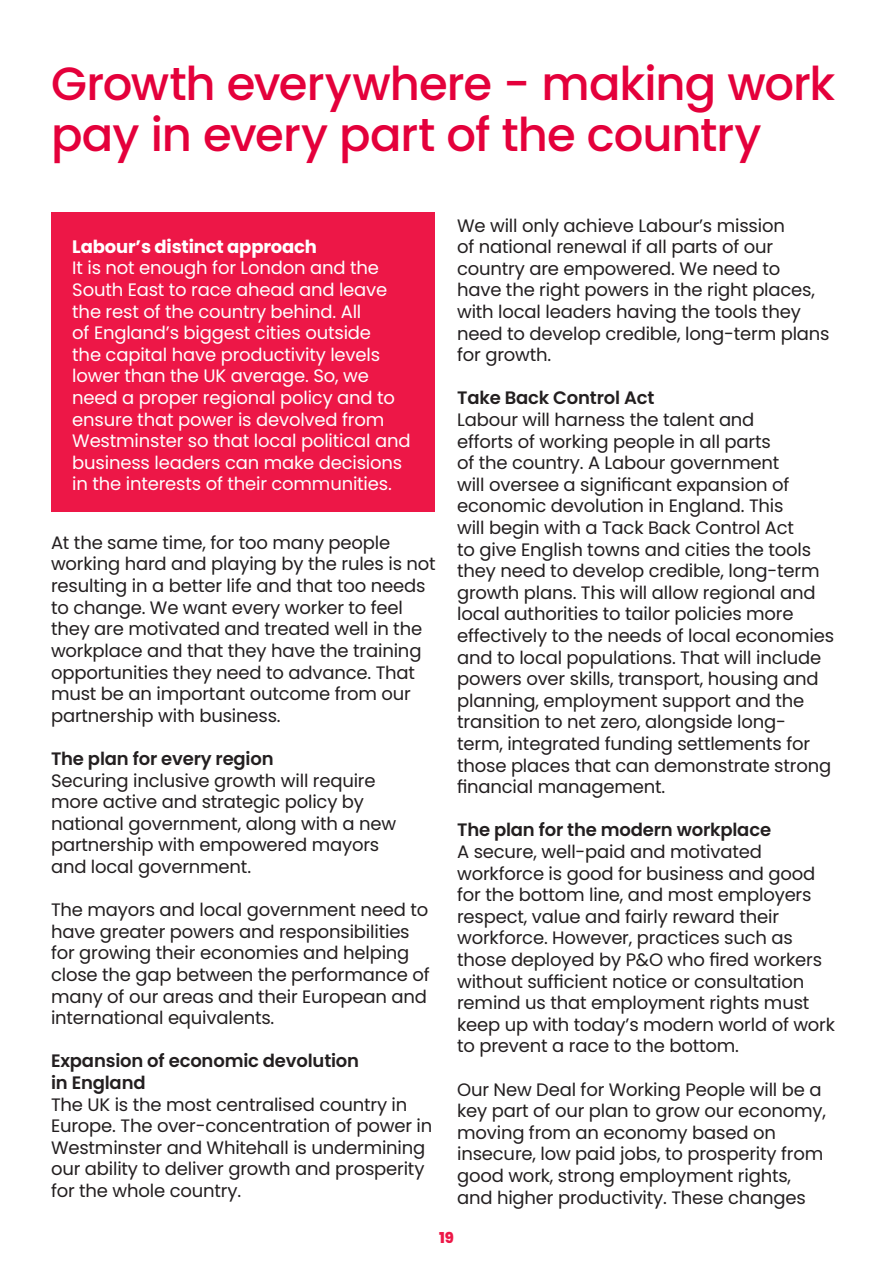
<style>
.page{position:relative;width:893px;height:1263px;background:#fff}
.page>*{position:absolute;margin:0;border:0;box-sizing:border-box;transform-origin:0 0}
.Body_text{font:500 46.5px/51px "Poppins";letter-spacing:-.02em;color:#e4003b}
.Body_text-2{font:18px/21.6px "Poppins";letter-spacing:-.01em;color:#231f20}
.Body_text-3{font:18px/21.6px "Poppins";letter-spacing:-.01em;color:#fff}
.Body_text-4{font:600 18px/21.6px "Poppins";letter-spacing:-.01em;color:#231f20}
.Body_text-5{font:700 18px "Poppins";letter-spacing:-.01em;color:#fff}
.t1{font:800 15px "Poppins";color:#ed1747}
.s1{font-weight:600}
</style>
<div class="page">
<div style="left:51px;top:213px;width:383px;height:299px;background:#ed1747"></div>
<p class="Body_text" style="left:51px;top:58px;width:786px">Growth everywhere - making work pay in every part of the country</p>
<p class="Body_text-5" style="left:72px;top:236px;width:246px">Labour’s distinct approach</p>
<p class="Body_text-3" style="left:72px;top:257px;width:340px">It is not enough for London and the South East to race ahead and leave the rest of the country behind. All<br>of England’s biggest cities outside<br>the capital have productivity levels lower than the UK average. So, we need a proper regional policy and to ensure that power is devolved from Westminster so that local political and business leaders can make decisions in the interests of their communities.</p>
<p class="Body_text-2" style="left:51px;top:532px;width:386px">At the same time, for too many people working hard and playing by the rules is not resulting in a better life and that too needs to change. We want every worker to feel they are motivated and treated well in the workplace and that they have the training opportunities they need to advance. That must be an important outcome from our partnership with business.</p>
<p class="Body_text-4" style="left:51px;top:748px;width:224px">The plan for every region</p>
<p class="Body_text-2" style="left:51px;top:769px;width:347px">Securing inclusive growth will require more active and strategic policy by national government, along with a new partnership with empowered mayors and local government.</p>
<p class="Body_text-2" style="left:51px;top:899px;width:380px">The mayors and local government need to have greater powers and responsibilities for growing their economies and helping close the gap between the performance of many of our areas and their European and international equivalents.</p>
<p class="Body_text-4" style="left:51px;top:1050px;width:310px">Expansion of economic devolution in England</p>
<p class="Body_text-2" style="left:51px;top:1093px;width:383px">The UK is the most centralised country in Europe. The over-concentration of power in Westminster and Whitehall is undermining our ability to deliver growth and prosperity for the whole country.</p>
<p class="Body_text-2" style="left:457px;top:214px;width:374px">We will only achieve Labour’s mission<br>of national renewal if all parts of our country are empowered. We need to<br>have the right powers in the right places, with local leaders having the tools they need to develop credible, long-term plans for growth.</p>
<p class="Body_text-2" style="left:457px;top:387px;width:378px"><span class="s1">Take Back Control Act<br></span>Labour will harness the talent and<br>efforts of working people in all parts<br>of the country. A Labour government<br>will oversee a significant expansion of economic devolution in England. This<br>will begin with a Tack Back Control Act<br>to give English towns and cities the tools they need to develop credible, long-term growth plans. This will allow regional and local authorities to tailor policies more effectively to the needs of local economies and to local populations. That will include powers over skills, transport, housing and planning, employment support and the transition to net zero, alongside long&shy;term, integrated funding settlements for those places that can demonstrate strong financial management.</p>
<p class="Body_text-4" style="left:457px;top:819px;width:315px">The plan for the modern workplace</p>
<p class="Body_text-2" style="left:457px;top:841px;width:379px">A secure, well-paid and motivated workforce is good for business and good for the bottom line, and most employers respect, value and fairly reward their workforce. However, practices such as those deployed by P&amp;O who fired workers without sufficient notice or consultation remind us that employment rights must keep up with today’s modern world of work to prevent a race to the bottom.</p>
<p class="Body_text-2" style="left:457px;top:1078px;width:370px">Our New Deal for Working People will be a key part of our plan to grow our economy, moving from an economy based on insecure, low paid jobs, to prosperity from good work, strong employment rights, and higher productivity. These changes</p>
<p class="t1" style="left:439px;top:1228px;width:16px">19</p>
</div>
